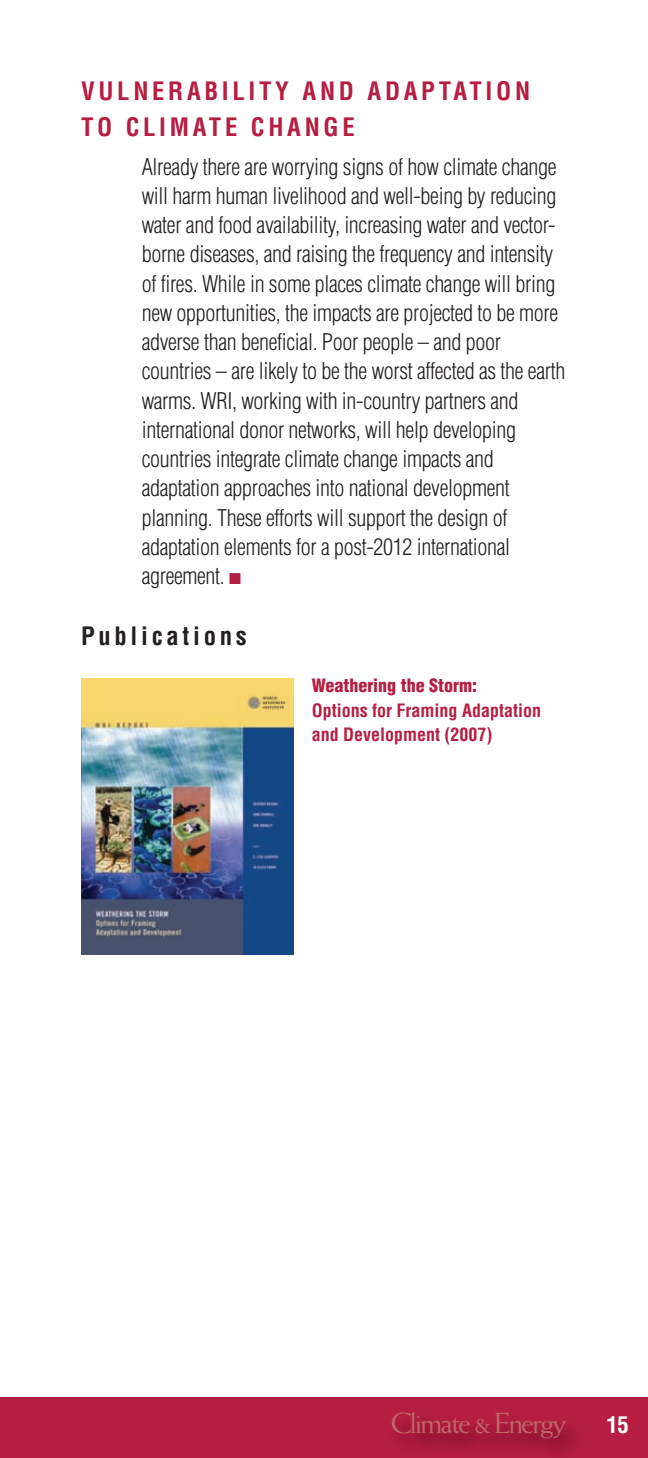
<style>
.page{position:relative;width:648px;height:1458px;background:#fff}
.page>*{position:absolute;margin:0;border:0;box-sizing:border-box;transform-origin:0 0}
.t1{font:29.25px "Weiss";letter-spacing:-.07em;color:#c16568}
.t2{font:700 condensed 24.75px/36px "Helvetica";letter-spacing:.15em;color:#b51e41}
.t3{font:700 condensed 24.75px "Helvetica";letter-spacing:.15em;color:#231f20}
.t4{font:300 condensed 22.5px/29.2px "Helvetica";letter-spacing:-.015em;color:#231f20}
.t5{font:700 condensed 22.5px "Helvetica";color:#fff}
.t6{font:700 condensed 18px/24.8px "Helvetica";color:#b51e41}
.t7{font:900 condensed 18px "Helvetica";color:#b51e41}
.s1{color:#b51e41}
</style>
<div class="page">
<div style="left:0;top:1397px;width:648px;height:61px;background:#b51e41"></div>
<img style="left:81px;top:678px;width:213px;height:276px">
<p class="t2" style="left:81px;top:75px;width:451px">VULNERABILITY AND ADAPTATION<br>TO CLIMATE CHANGE</p>
<p class="t4" style="left:142px;top:154px;width:425px">Already there are worrying signs of how climate change will harm human livelihood and well-being by reducing water and food availability, increasing water and vector&shy;borne diseases, and raising the frequency and intensity of fires. While in some places climate change will bring new opportunities, the impacts are projected to be more adverse than beneficial. Poor people – and poor countries – are likely to be the worst affected as the earth warms. WRI, working with in-country partners and international donor networks, will help developing countries integrate climate change impacts and adaptation approaches into national development planning. These efforts will support the design of adaptation elements for a post-2012 international agreement. <span class="s1">■</span></p>
<p class="t3" style="left:81px;top:626px;width:167px">Publications</p>
<p class="t7" style="left:312px;top:678px;width:167px">Weathering the Storm:</p>
<p class="t6" style="left:312px;top:699px;width:231px">Options for Framing Adaptation and Development (2007)</p>
<h1 class="t1" style="left:390px;top:1412px;width:178px">Climate &amp; Energy</h1>
<p class="t5" style="left:606px;top:1416px;width:24px">15</p>
</div>
